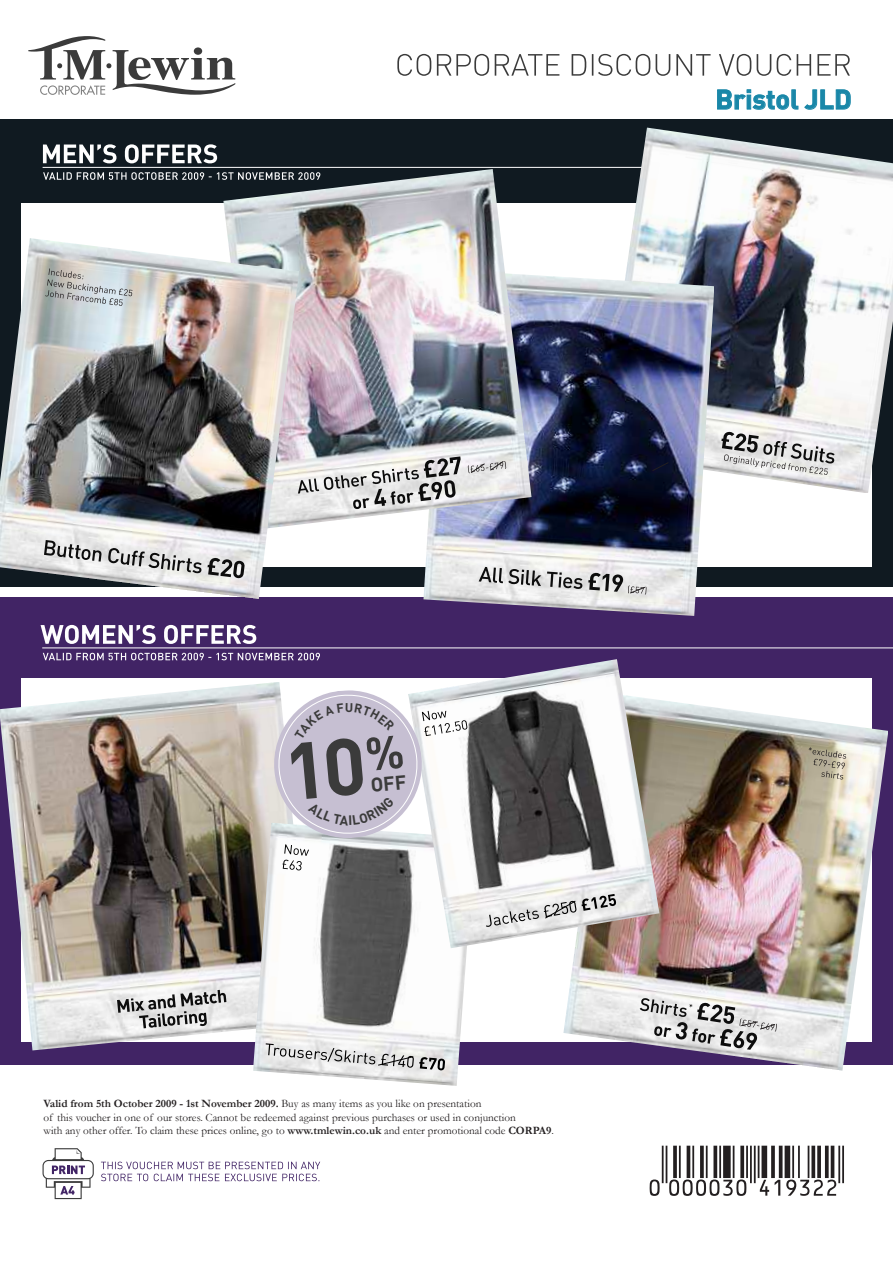
<style>
.page{position:relative;width:893px;height:1263px;background:#fff}
.page>*{position:absolute;margin:0;border:0;box-sizing:border-box;transform-origin:0 0}
.t1{font:54px "EA Na";color:#231f20}
.t2{font:700 27px "DIN";letter-spacing:-.005em;color:#1987a8}
.t3{font:11.25px/13.5px "Garamond";color:#231f20}
.s1{font-weight:700}
</style>
<div class="page">
<svg style="left:28px;top:36px;width:207px;height:59px"></svg>
<svg style="left:101px;top:1161px;width:219px;height:20px"></svg>
<svg style="left:43px;top:1148px;width:51px;height:51px"></svg>
<div style="left:0;top:597px;width:893px;height:468px;background:#412465"></div>
<div style="left:0;top:119px;width:893px;height:468px;background:#101a21"></div>
<div style="left:21px;top:203px;width:851px;height:364px;background:#fff"></div>
<div style="left:21px;top:678px;width:851px;height:364px;background:#fff"></div>
<svg style="left:43px;top:144px;width:174px;height:19px"></svg>
<svg style="left:43px;top:172px;width:180px;height:8px"></svg>
<hr style="left:43px;top:167px;width:850px;height:1px;background:#fff">
<svg style="left:41px;top:625px;width:215px;height:19px"></svg>
<svg style="left:43px;top:653px;width:277px;height:7px"></svg>
<hr style="left:42px;top:647px;width:851px;height:1px;background:#fff">
<img style="left:600px;top:128px;width:293px;height:365px">
<svg style="left:721px;top:431px;width:114px;height:44px"></svg>
<img style="left:423px;top:270px;width:291px;height:346px">
<svg style="left:652px;top:462px;width:17px;height:9px"></svg>
<img style="left:0;top:682px;width:280px;height:368px">
<svg style="left:117px;top:990px;width:109px;height:38px"></svg>
<img style="left:563px;top:700px;width:325px;height:371px">
<svg style="left:640px;top:998px;width:137px;height:52px"></svg>
<svg style="left:809px;top:747px;width:37px;height:33px"></svg>
<img style="left:253px;top:823px;width:214px;height:263px">
<svg style="left:266px;top:1043px;width:179px;height:27px;background:#cdcdcd"></svg>
<img style="left:408px;top:659px;width:251px;height:289px">
<svg style="left:486px;top:894px;width:130px;height:33px"></svg>
<img style="left:223px;top:169px;width:308px;height:360px">
<svg style="left:299px;top:456px;width:162px;height:53px"></svg>
<img style="left:0;top:238px;width:299px;height:361px">
<svg style="left:44px;top:540px;width:201px;height:38px;background:#c3c3c3"></svg>
<svg style="left:45px;top:258px;width:88px;height:48px;background:#bcc0c1"></svg>
<svg style="left:468px;top:460px;width:38px;height:14px"></svg>
<svg style="left:479px;top:567px;width:167px;height:28px;background:#c2c2c2"></svg>
<svg style="left:397px;top:54px;width:453px;height:22px"></svg>
<svg style="left:271px;top:687px;width:197px;height:183px"></svg>
<h2 class="t2" style="left:715px;top:85px;width:138px">Bristol JLD</h2>
<p class="t3" style="left:43px;top:1097px;width:512px"><span class="s1">Valid from 5th October 2009 - 1st November 2009.</span> Buy as many items as you like on presentation<br>of this voucher in one of our stores. Cannot be redeemed against previous purchases or used in conjunction<br>with any other offer. To claim these prices online, go to <span class="s1">www.tmlewin.co.uk</span> and enter promotional code <span class="s1">CORPA9</span>.</p>
<h1 class="t1" style="left:657px;top:1140px;width:188px">!AAAADA|419322]</h1>
</div>
